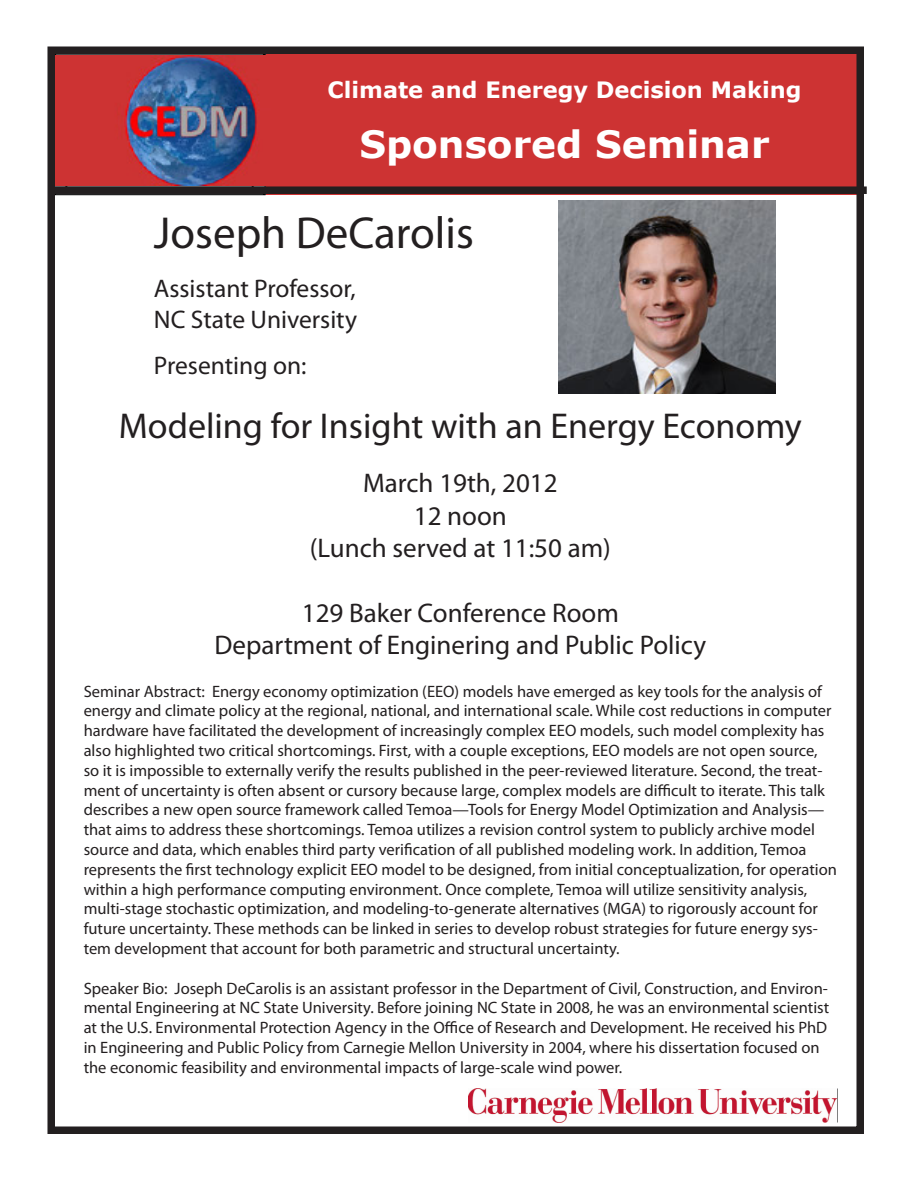
<style>
.page{position:relative;width:918px;height:1188px;background:#fff}
.page>*{position:absolute;margin:0;border:0;box-sizing:border-box;transform-origin:0 0}
.t1{font:45px "Myriad Pro";color:#231f20}
.t2{font:700 37.5px "Verdana";color:#fff}
.t3{font:36px "Myriad Pro";color:#231f20}
.t4{font:27px "Myriad Pro";color:#231f20}
.t5{font:25.5px "Myriad Pro";color:#231f20}
.t6{font:700 22.5px "Verdana";color:#fff}
.t7{font:16.5px/19.8px "Myriad Pro";color:#231f20}
</style>
<div class="page">
<div style="left:265px;top:54px;width:599px;height:141px;background:#cd3333"></div>
<svg style="left:56px;top:55px;width:210px;height:140px"></svg>
<div style="left:54px;top:186px;width:813px;height:8px;background:#231f20"></div>
<div style="left:47px;top:46px;width:817px;height:1088px;border:8px solid #231f20"></div>
<img style="left:55px;top:56px;width:211px;height:129px">
<img style="left:468px;top:1088px;width:369px;height:34px">
<img style="left:558px;top:200px;width:218px;height:194px">
<p class="t6" style="left:328px;top:75px;width:476px">Climate and Eneregy Decision Making</p>
<p class="t2" style="left:359px;top:120px;width:412px">Sponsored Seminar</p>
<p class="t1" style="left:154px;top:205px;width:321px">Joseph DeCarolis</p>
<p class="t5" style="left:154px;top:273px;width:203px">Assistant Professor,</p>
<p class="t5" style="left:154px;top:304px;width:205px">NC State University</p>
<p class="t5" style="left:154px;top:350px;width:154px">Presenting on:</p>
<p class="t3" style="left:119px;top:404px;width:685px">Modeling for Insight with an Energy Economy</p>
<p class="t4" style="left:363px;top:467px;width:196px">March 19th, 2012</p>
<p class="t4" style="left:414px;top:499px;width:95px">12 noon</p>
<p class="t4" style="left:310px;top:532px;width:303px">(Lunch served at 11:50 am)</p>
<p class="t4" style="left:302px;top:596px;width:318px">129 Baker Conference Room</p>
<p class="t4" style="left:215px;top:629px;width:493px">Department of Enginering and Public Policy</p>
<p class="t7" style="left:84px;top:681px;width:755px">Seminar Abstract: Energy economy optimization (EEO) models have emerged as key tools for the analysis of energy and climate policy at the regional, national, and international scale. While cost reductions in computer hardware have facilitated the development of increasingly complex EEO models, such model complexity has also highlighted two critical shortcomings. First, with a couple exceptions, EEO models are not open source, so it is impossible to externally verify the results published in the peer-reviewed literature. Second, the treat&shy;ment of uncertainty is often absent or cursory because large, complex models are difficult to iterate. This talk describes a new open source framework called Temoa—Tools for Energy Model Optimization and Analysis— that aims to address these shortcomings. Temoa utilizes a revision control system to publicly archive model source and data, which enables third party verification of all published modeling work. In addition, Temoa represents the first technology explicit EEO model to be designed, from initial conceptualization, for operation within a high performance computing environment. Once complete, Temoa will utilize sensitivity analysis, multi-stage stochastic optimization, and modeling-to-generate alternatives (MGA) to rigorously account for future uncertainty. These methods can be linked in series to develop robust strategies for future energy sys&shy;tem development that account for both parametric and structural uncertainty.</p>
<p class="t7" style="left:84px;top:978px;width:747px">Speaker Bio: Joseph DeCarolis is an assistant professor in the Department of Civil, Construction, and Environ&shy;mental Engineering at NC State University. Before joining NC State in 2008, he was an environmental scientist at the U.S. Environmental Protection Agency in the Office of Research and Development. He received his PhD in Engineering and Public Policy from Carnegie Mellon University in 2004, where his dissertation focused on the economic feasibility and environmental impacts of large-scale wind power.</p>
</div>
